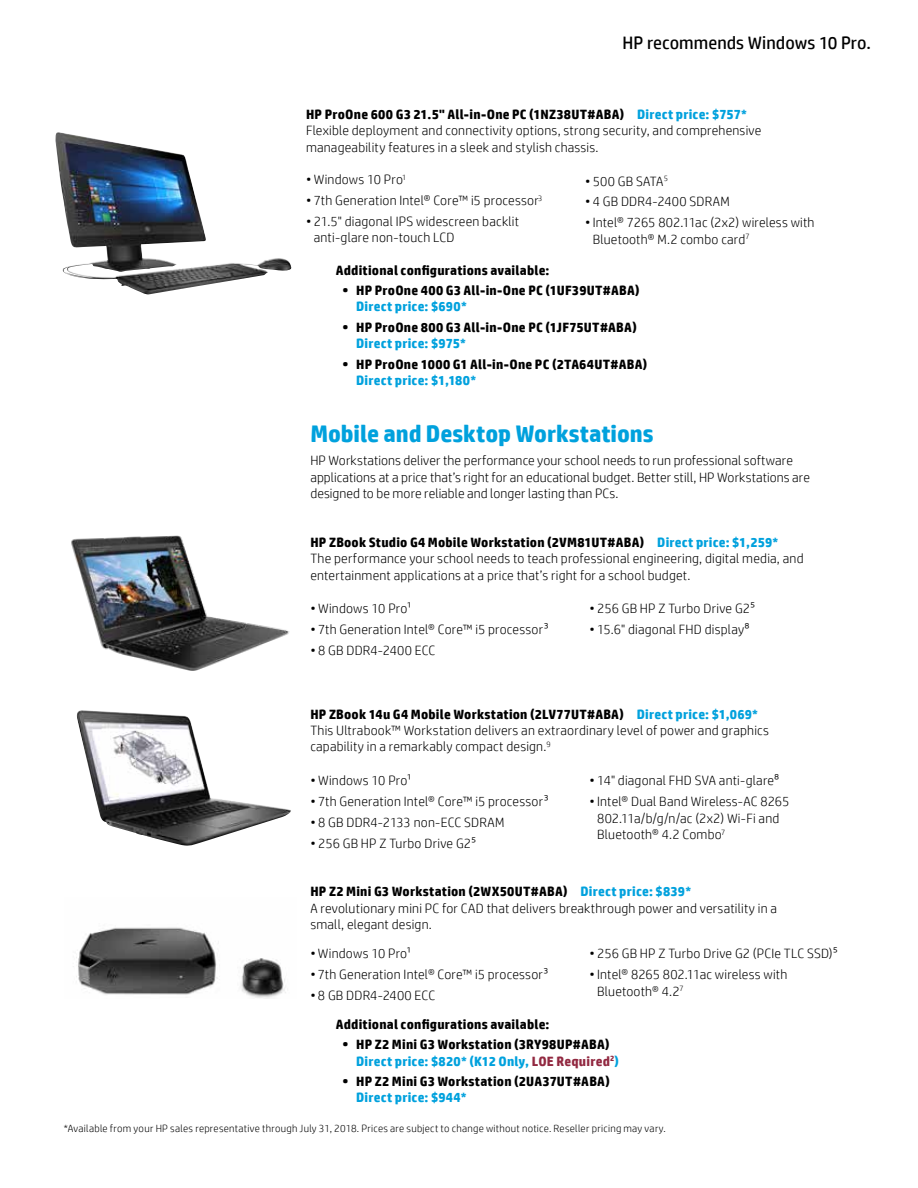
<style>
.page{position:relative;width:918px;height:1188px;background:#fff}
.page>*{position:absolute;margin:0;border:0;box-sizing:border-box;transform-origin:0 0}
.t1{font:700 24px "HP Simplified";letter-spacing:-.005em;color:#00a1dd}
.t2{font:18px "HP Simplified";color:#000}
.t3{font:300 13.5px/16.5px "HP Simplified";letter-spacing:.015em;color:#000}
.t4{font:700 13.5px/16.2px "HP Simplified";letter-spacing:.015em;color:#000}
.t5{font:700 13.5px "HP Simplified";letter-spacing:.015em;color:#00a1dd}
.t6{font:300 10.5px "HP Simplified";letter-spacing:.025em;color:#000}
.s1{font-weight:700}
.s2{font-weight:700;color:#00a1dd}
.s3{color:#00a1dd}
.s4{color:#922941}
</style>
<div class="page">
<img style="left:71px;top:536px;width:219px;height:134px">
<img style="left:76px;top:710px;width:215px;height:136px">
<img style="left:73px;top:927px;width:213px;height:72px">
<img style="left:55px;top:132px;width:237px;height:163px">
<h2 class="t2" style="left:622px;top:32px;width:250px">HP recommends Windows 10 Pro.</h2>
<p class="t3" style="left:306px;top:106px;width:457px"><span class="s1">HP ProOne 600 G3 21.5" All-in-One PC (1NZ38UT#ABA)</span> <span class="s2">Direct price: $757*<br></span>Flexible deployment and connectivity options, strong security, and comprehensive manageability features in a sleek and stylish chassis.</p>
<p class="t3" style="left:306px;top:171px;width:102px">• Windows 10 Pro<sup>1</sup></p>
<p class="t3" style="left:306px;top:192px;width:238px">• 7th Generation Intel® Core™ i5 processor<sup>3</sup></p>
<p class="t3" style="left:314px;top:213px;width:207px;text-indent:-8px">• 21.5" diagonal IPS widescreen backlit anti-glare non-touch LCD</p>
<p class="t3" style="left:585px;top:172px;width:84px">• 500 GB SATA<sup>5</sup></p>
<p class="t3" style="left:585px;top:193px;width:146px">• 4 GB DDR4-2400 SDRAM</p>
<p class="t3" style="left:593px;top:214px;width:223px;text-indent:-8px">•Intel® 7265 802.11ac (2x2) wireless with<br>Bluetooth® M.2 combo card<sup>7</sup></p>
<p class="t4" style="left:336px;top:262px;width:215px">Additional configurations available:</p>
<p class="t4" style="left:343px;top:282px;width:299px">• HP ProOne 400 G3 All-in-One PC (1UF39UT#ABA)</p>
<p class="t5" style="left:356px;top:299px;width:112px">Direct price: $690*</p>
<p class="t4" style="left:343px;top:319px;width:296px">• HP ProOne 800 G3 All-in-One PC (1JF75UT#ABA)</p>
<p class="t5" style="left:356px;top:335px;width:111px">Direct price: $975*</p>
<p class="t4" style="left:343px;top:356px;width:306px">• HP ProOne 1000 G1 All-in-One PC (2TA64UT#ABA)</p>
<p class="t5" style="left:356px;top:372px;width:122px">Direct price: $1,180*</p>
<h1 class="t1" style="left:310px;top:419px;width:345px">Mobile and Desktop Workstations</h1>
<p class="t3" style="left:310px;top:452px;width:501px">HP Workstations deliver the performance your school needs to run professional software applications at a price that’s right for an educational budget. Better still, HP Workstations are designed to be more reliable and longer lasting than PCs.</p>
<p class="t3" style="left:310px;top:533px;width:495px"><span class="s1">HP ZBook Studio G4 Mobile Workstation (2VM81UT#ABA)</span> <span class="s2">Direct price: $1,259*<br></span>The performance your school needs to teach professional engineering, digital media, and entertainment applications at a price that’s right for a school budget.</p>
<p class="t3" style="left:311px;top:600px;width:103px">• Windows 10 Pro1</p>
<p class="t3" style="left:311px;top:621px;width:240px">• 7th Generation Intel® Core™ i5 processor3</p>
<p class="t3" style="left:311px;top:642px;width:126px">• 8 GB DDR4-2400 ECC</p>
<p class="t3" style="left:590px;top:600px;width:167px">• 256 GB HP Z Turbo Drive G25</p>
<p class="t3" style="left:590px;top:621px;width:162px">• 15.6" diagonal FHD display8</p>
<p class="t3" style="left:310px;top:705px;width:460px"><span class="s1">HP ZBook 14u G4 Mobile Workstation (2LV77UT#ABA)</span> <span class="s2">Direct price: $1,069*<br></span>This Ultrabook™ Workstation delivers an extraordinary level of power and graphics capability in a remarkably compact design.<sup>9</sup></p>
<p class="t3" style="left:311px;top:772px;width:103px">• Windows 10 Pro1</p>
<p class="t3" style="left:311px;top:793px;width:240px">• 7th Generation Intel® Core™ i5 processor3</p>
<p class="t3" style="left:311px;top:814px;width:195px">• 8 GB DDR4-2133 non-ECC SDRAM</p>
<p class="t3" style="left:311px;top:835px;width:167px">• 256 GB HP Z Turbo Drive G25</p>
<p class="t3" style="left:590px;top:772px;width:191px">• 14" diagonal FHD SVA anti-glare8</p>
<p class="t3" style="left:597px;top:793px;width:194px;text-indent:-8px">•Intel® Dual Band Wireless-AC 8265<br>802.11a/b/g/n/ac (2x2) Wi-Fi and<br>Bluetooth® 4.2 Combo<sup>7</sup></p>
<p class="t3" style="left:310px;top:883px;width:468px"><span class="s1">HP Z2 Mini G3 Workstation (2WX50UT#ABA)</span> <span class="s2">Direct price: $839*<br></span>A revolutionary mini PC for CAD that delivers breakthrough power and versatility in a small, elegant design.</p>
<p class="t3" style="left:310px;top:945px;width:103px">• Windows 10 Pro1</p>
<p class="t3" style="left:310px;top:966px;width:240px">• 7th Generation Intel® Core™ i5 processor3</p>
<p class="t3" style="left:310px;top:987px;width:126px">• 8 GB DDR4-2400 ECC</p>
<p class="t3" style="left:590px;top:945px;width:250px">• 256 GB HP Z Turbo Drive G2 (PCIe TLC SSD)5</p>
<p class="t3" style="left:597px;top:966px;width:192px;text-indent:-8px">•Intel® 8265 802.11ac wireless with<br>Bluetooth® 4.2<sup>7</sup></p>
<p class="t4" style="left:336px;top:1016px;width:215px">Additional configurations available:</p>
<p class="t4" style="left:356px;top:1036px;width:264px;text-indent:-14px">• HP Z2 Mini G3 Workstation (3RY98UP#ABA)<br><span class="s3">Direct price: $820* (K12 Only,</span> <span class="s4">LOE Required</span><sup>2</sup><span class="s3">)</span></p>
<p class="t4" style="left:343px;top:1073px;width:269px">• HP Z2 Mini G3 Workstation (2UA37UT#ABA)</p>
<p class="t5" style="left:356px;top:1090px;width:112px">Direct price: $944*</p>
<p class="t6" style="left:64px;top:1123px;width:604px">*Available from your HP sales representative through July 31, 2018. Prices are subject to change without notice. Reseller pricing may vary.</p>
</div>
